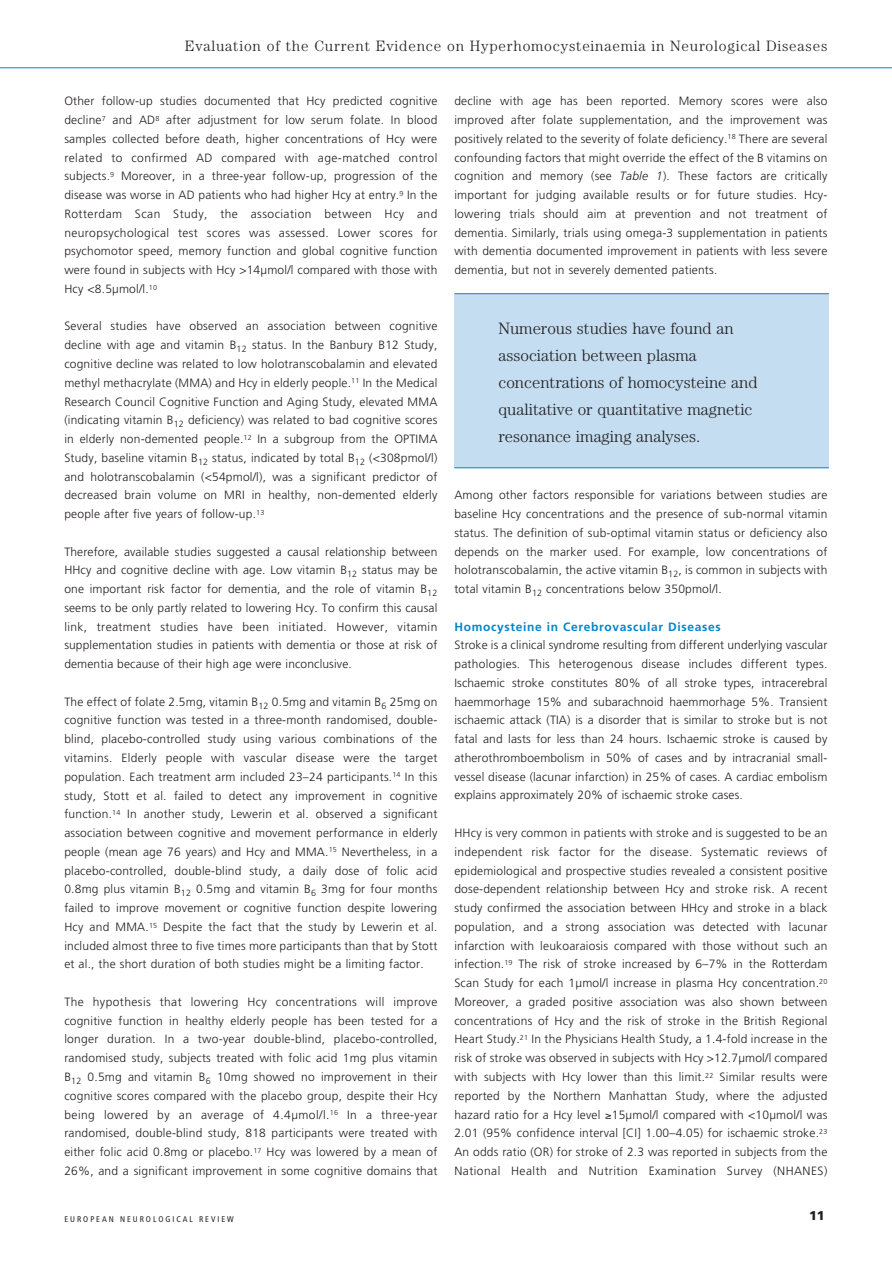
<style>
.page{position:relative;width:892px;height:1262px;background:#fff}
.page>*{position:absolute;margin:0;border:0;box-sizing:border-box;transform-origin:0 0}
.t1{font:300 16.5px/27px "Century";color:#231f20}
.t2{font:300 15px "Century";letter-spacing:.05em;color:#231f20}
.t3{font:900 12.75px "Frutiger";color:#231f20}
.t4{font:300 12px/18.8px "Frutiger";letter-spacing:.01em;color:#231f20;text-align:justify}
.t5{font:condensed 8.25px "Frutiger";letter-spacing:.24em;color:#231f20}
.s1{font-style:italic}
.s2{font-weight:700;color:#0086c8}
</style>
<div class="page">
<svg style="left:0;top:67px;width:891px;height:402px"></svg>
<p class="t2" style="left:185px;top:40px;width:644px">Evaluation of the Current Evidence on Hyperhomocysteinaemia in Neurological Diseases</p>
<p class="t4" style="left:64px;top:93px;width:374px">Other follow-up studies documented that Hcy predicted cognitive decline<sup>7</sup> and AD<sup>8</sup> after adjustment for low serum folate. In blood samples collected before death, higher concentrations of Hcy were related to confirmed AD compared with age-matched control subjects.<sup>9</sup> Moreover, in a three-year follow-up, progression of the disease was worse in AD patients who had higher Hcy at entry.<sup>9</sup> In the Rotterdam Scan Study, the association between Hcy and neuropsychological test scores was assessed. Lower scores for psychomotor speed, memory function and global cognitive function were found in subjects with Hcy &gt;14µmol/l compared with those with Hcy &lt;8.5µmol/l.<sup>10</sup></p>
<p class="t4" style="left:64px;top:318px;width:374px">Several studies have observed an association between cognitive decline with age and vitamin B<sub>12</sub> status. In the Banbury B12 Study, cognitive decline was related to low holotranscobalamin and elevated methyl methacrylate (MMA) and Hcy in elderly people.<sup>11</sup> In the Medical Research Council Cognitive Function and Aging Study, elevated MMA (indicating vitamin B<sub>12</sub> deficiency) was related to bad cognitive scores in elderly non-demented people.<sup>12</sup> In a subgroup from the OPTIMA Study, baseline vitamin B<sub>12</sub> status, indicated by total B<sub>12</sub> (&lt;308pmol/l) and holotranscobalamin (&lt;54pmol/l), was a significant predictor of decreased brain volume on MRI in healthy, non-demented elderly people after five years of follow-up.<sup>13</sup></p>
<p class="t4" style="left:64px;top:543px;width:374px">Therefore, available studies suggested a causal relationship between HHcy and cognitive decline with age. Low vitamin B<sub>12</sub> status may be one important risk factor for dementia, and the role of vitamin B<sub>12 </sub>seems to be only partly related to lowering Hcy. To confirm this causal link, treatment studies have been initiated. However, vitamin supplementation studies in patients with dementia or those at risk of dementia because of their high age were inconclusive.</p>
<p class="t4" style="left:64px;top:693px;width:374px">The effect of folate 2.5mg, vitamin B<sub>12</sub> 0.5mg and vitamin B<sub>6</sub> 25mg on cognitive function was tested in a three-month randomised, double&shy;blind, placebo-controlled study using various combinations of the vitamins. Elderly people with vascular disease were the target population. Each treatment arm included 23–24 participants.<sup>14</sup> In this study, Stott et al. failed to detect any improvement in cognitive function.<sup>14</sup> In another study, Lewerin et al. observed a significant association between cognitive and movement performance in elderly people (mean age 76 years) and Hcy and MMA.<sup>15</sup> Nevertheless, in a placebo-controlled, double-blind study, a daily dose of folic acid 0.8mg plus vitamin B<sub>12</sub> 0.5mg and vitamin B<sub>6</sub> 3mg for four months failed to improve movement or cognitive function despite lowering Hcy and MMA.<sup>15</sup> Despite the fact that the study by Lewerin et al. included almost three to five times more participants than that by Stott et al., the short duration of both studies might be a limiting factor.</p>
<p class="t4" style="left:64px;top:993px;width:374px">The hypothesis that lowering Hcy concentrations will improve cognitive function in healthy elderly people has been tested for a longer duration. In a two-year double-blind, placebo-controlled, randomised study, subjects treated with folic acid 1mg plus vitamin B<sub>12</sub> 0.5mg and vitamin B<sub>6</sub> 10mg showed no improvement in their cognitive scores compared with the placebo group, despite their Hcy being lowered by an average of 4.4µmol/l.<sup>16</sup> In a three-year randomised, double-blind study, 818 participants were treated with either folic acid 0.8mg or placebo.<sup>17</sup> Hcy was lowered by a mean of 26%, and a significant improvement in some cognitive domains that</p>
<p class="t4" style="left:454px;top:93px;width:374px">decline with age has been reported. Memory scores were also improved after folate supplementation, and the improvement was positively related to the severity of folate deficiency.<sup>18</sup> There are several confounding factors that might override the effect of the B vitamins on cognition and memory (see <span class="s1">Table 1</span>). These factors are critically important for judging available results or for future studies. Hcy&shy;lowering trials should aim at prevention and not treatment of dementia. Similarly, trials using omega-3 supplementation in patients with dementia documented improvement in patients with less severe dementia, but not in severely demented patients.</p>
<p class="t1" style="left:498px;top:316px;width:260px">Numerous studies have found an association between plasma concentrations of homocysteine and qualitative or quantitative magnetic resonance imaging analyses.</p>
<p class="t4" style="left:454px;top:486px;width:374px">Among other factors responsible for variations between studies are baseline Hcy concentrations and the presence of sub-normal vitamin status. The definition of sub-optimal vitamin status or deficiency also depends on the marker used. For example, low concentrations of holotranscobalamin, the active vitamin B<sub>12</sub>, is common in subjects with total vitamin B<sub>12</sub> concentrations below 350pmol/l.</p>
<p class="t4" style="left:454px;top:618px;width:374px;text-align:left"><span class="s2">Homocysteine in Cerebrovascular Diseases<br></span>Stroke is a clinical syndrome resulting from different underlying vascular pathologies. This heterogenous disease includes different types.<br>Ischaemic stroke constitutes 80% of all stroke types, intracerebral haemmorhage 15% and subarachnoid haemmorhage 5%. Transient ischaemic attack (TIA) is a disorder that is similar to stroke but is not fatal and lasts for less than 24 hours. Ischaemic stroke is caused by atherothromboembolism in 50% of cases and by intracranial small&shy;vessel disease (lacunar infarction) in 25% of cases. A cardiac embolism explains approximately 20% of ischaemic stroke cases.</p>
<p class="t4" style="left:454px;top:824px;width:374px">HHcy is very common in patients with stroke and is suggested to be an independent risk factor for the disease. Systematic reviews of epidemiological and prospective studies revealed a consistent positive dose-dependent relationship between Hcy and stroke risk. A recent study confirmed the association between HHcy and stroke in a black population, and a strong association was detected with lacunar infarction with leukoaraiosis compared with those without such an infection.<sup>19</sup> The risk of stroke increased by 6–7% in the Rotterdam Scan Study for each 1µmol/l increase in plasma Hcy concentration.<sup>20<br></sup>Moreover, a graded positive association was also shown between concentrations of Hcy and the risk of stroke in the British Regional Heart Study.<sup>21</sup> In the Physicians Health Study, a 1.4-fold increase in the risk of stroke was observed in subjects with Hcy &gt;12.7µmol/l compared with subjects with Hcy lower than this limit.<sup>22</sup> Similar results were reported by the Northern Manhattan Study, where the adjusted hazard ratio for a Hcy level ≥15µmol/l compared with &lt;10µmol/l was 2.01 (95% confidence interval [CI] 1.00–4.05) for ischaemic stroke.<sup>23<br></sup>An odds ratio (OR) for stroke of 2.3 was reported in subjects from the National Health and Nutrition Examination Survey (NHANES)</p>
<p class="t5" style="left:64px;top:1215px;width:171px">EUROPEAN NEUROLOGICAL REVIEW</p>
<p class="t3" style="left:808px;top:1210px;width:17px">11</p>
</div>
